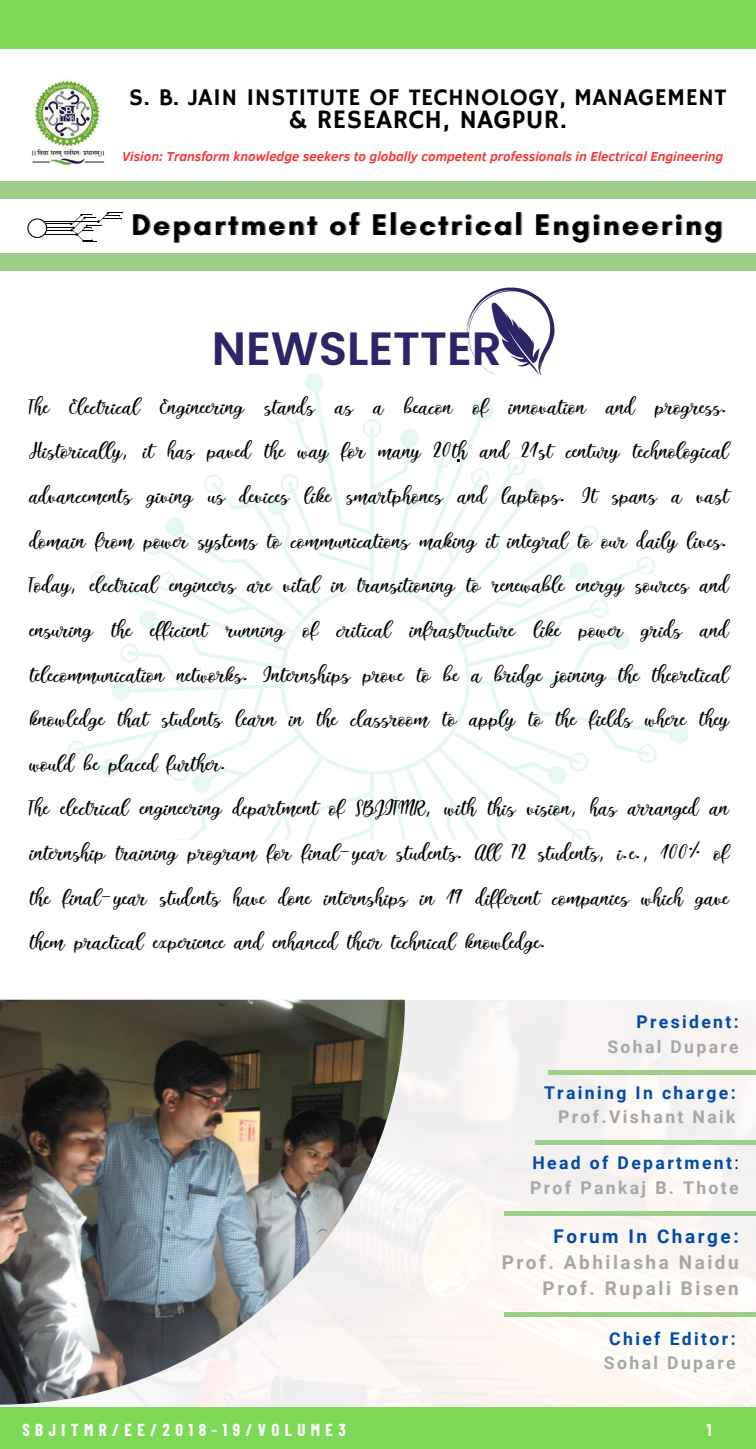
<style>
.page{position:relative;width:756px;height:1449px;background:#fff}
.page>*{position:absolute;margin:0;border:0;box-sizing:border-box;transform-origin:0 0}
.t1{font:600 46.55px "Poppins";color:#2c2568}
.t2{font:700 30.28px "Glacial Indifference";letter-spacing:.07em;color:#000}
.t3{font:28.18px/44.6px "Italian Breakfast";color:#000;text-align:justify}
.t4{font:26.6px "Hammersmith One";letter-spacing:.02em;color:#000}
.t5{font:23.97px "Hammersmith One";letter-spacing:.02em;color:#000}
.t6{font:700 18.9px "Roboto";letter-spacing:.135em;color:#a6a6a6}
.t7{font:700 18.9px "Roboto";letter-spacing:.135em;color:#004aad}
.t8{font:700 17.5px/24.5px "Roboto";letter-spacing:.135em;color:#004aad;text-align:right}
.t9{font:700 17.5px "Roboto";letter-spacing:.135em;color:#a6a6a6}
.t10{font:700 16.97px "Barlow Condensed";letter-spacing:.315em;color:#fff}
.t11{font:italic 700 13.3px "Clear Sans";color:#ff3131}
.s1{color:#a6a6a6}
.s2{font-weight:400;color:#000}
</style>
<div class="page">
<svg style="left:68px;top:373px;width:621px;height:467px"></svg>
<svg style="left:572px;top:829px;width:19px;height:11px"></svg>
<svg style="left:433px;top:449px;width:57px;height:38px"></svg>
<svg style="left:449px;top:287px;width:127px;height:110px"></svg>
<div style="left:0;top:181px;width:756px;height:18px;background:#9ecf89"></div>
<svg style="left:27px;top:212px;width:96px;height:30px"></svg>
<img style="left:32px;top:77px;width:73px;height:92px">
<img style="left:9px;top:1000px;width:747px;height:407px">
<hr style="left:548px;top:1070px;width:208px;height:4px;background:#9ecf89">
<div style="left:536px;top:1140px;width:220px;height:5px;background:#9ecf89"></div>
<div style="left:504px;top:1211px;width:252px;height:5px;background:#9ecf89"></div>
<div style="left:504px;top:1312px;width:252px;height:5px;background:#9ecf89"></div>
<img style="left:0;top:1000px;width:404px;height:405px">
<div style="left:0;top:253px;width:756px;height:17px;background:#9ecf89"></div>
<div style="left:0;top:1407px;width:756px;height:42px;background:#7ed957"></div>
<div style="left:0;top:0;width:756px;height:48px;background:#7ed957"></div>
<p class="t5" style="left:129px;top:83px;width:599px">S. B. JAIN INSTITUTE OF TECHNOLOGY, MANAGEMENT</p>
<p class="t4" style="left:289px;top:104px;width:279px">&amp; RESEARCH, NAGPUR.</p>
<p class="t11" style="left:122px;top:147px;width:603px">Vision: Transform knowledge seekers to globally competent professionals in Electrical Engineering</p>
<p class="t2" style="left:132px;top:206px;width:593px">Department of Electrical Engineering</p>
<p class="t1" style="left:212px;top:316px;width:291px">NEWSLETTER</p>
<p class="t3" style="left:28px;top:385px;width:701px">The Electrical Engineering stands as a beacon of innovation and progress.<br>Historically, it has paved the way for many 20th and 21st century technological advancements giving us devices like smartphones and laptops. It spans a vast domain from power systems to communications making it integral to our daily lives.<br>Today, electrical engineers are vital in transitioning to renewable energy sources and ensuring the efficient running of critical infrastructure like power grids and telecommunication networks. Internships prove to be a bridge joining the theoretical knowledge that students learn in the classroom to apply to the fields where they would be placed further.</p>
<p class="t3" style="left:28px;top:786px;width:701px">The electrical engineering department of SBJITMR, with this vision, has arranged an internship training program for final-year students. All 72 students, i.e., 100% of the final-year students have done internships in 19 different companies which gave them practical experience and enhanced their technical knowledge.</p>
<p class="t8" style="left:637px;top:1010px;width:104px">President:</p>
<p class="t9" style="left:607px;top:1037px;width:133px">Sohal Dupare</p>
<p class="t8" style="left:544px;top:1080px;width:193px">Training In charge:<br><span class="s1">Prof.Vishant Naik</span></p>
<p class="t8" style="left:532px;top:1151px;width:208px">Head of Department<span class="s2">:</span></p>
<p class="t9" style="left:530px;top:1178px;width:210px">Prof Pankaj B. Thote</p>
<p class="t7" style="left:554px;top:1225px;width:187px">Forum In Charge:</p>
<p class="t6" style="left:502px;top:1251px;width:239px">Prof. Abhilasha Naidu</p>
<p class="t6" style="left:543px;top:1278px;width:198px">Prof. Rupali Bisen</p>
<p class="t8" style="left:609px;top:1326px;width:128px">Chief Editor:</p>
<p class="t9" style="left:604px;top:1353px;width:133px">Sohal Dupare</p>
<p class="t10" style="left:22px;top:1419px;width:325px">SBJITMR/EE/2018-19/VOLUME3</p>
<p class="t10" style="left:707px;top:1419px;width:6px">1</p>
</div>
